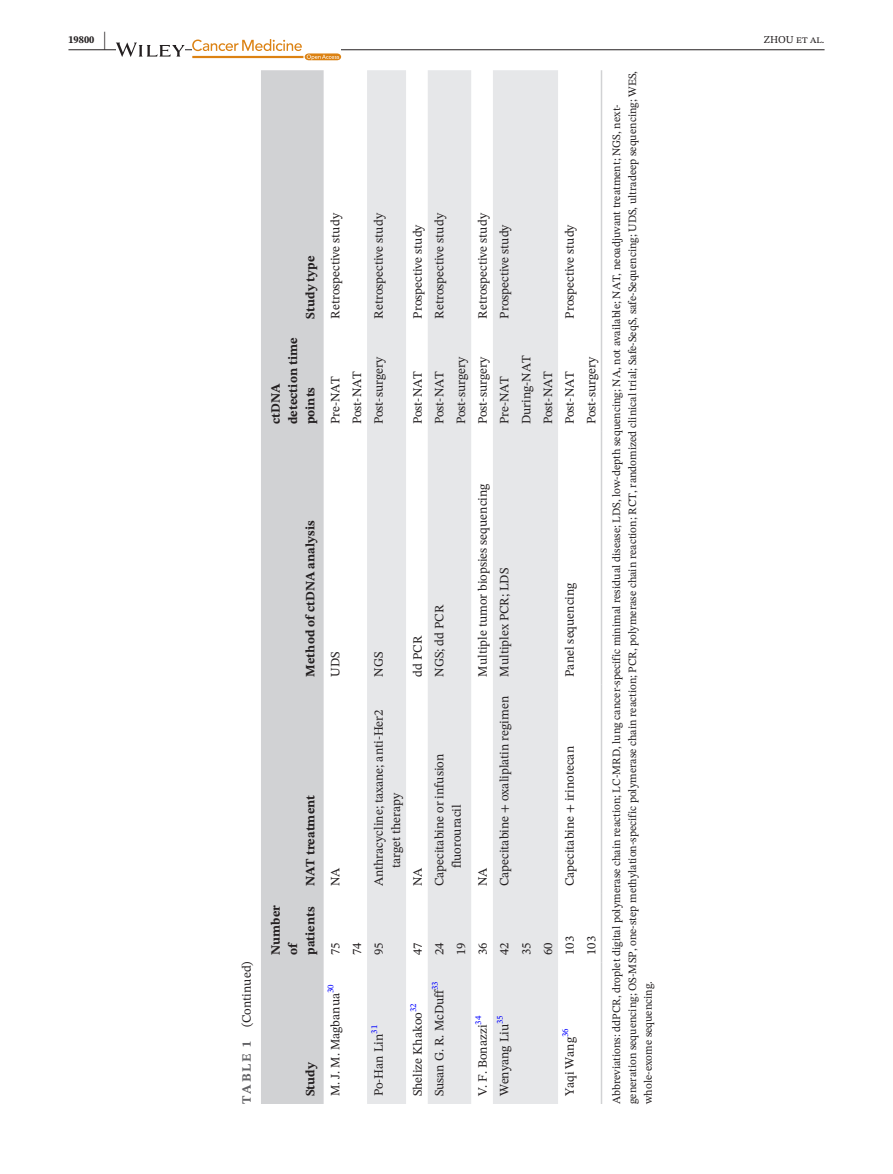
<style>
.page{position:relative;width:893px;height:1174px;background:#fff}
.page>*{position:absolute;margin:0;border:0;box-sizing:border-box;transform-origin:0 0}
.t1{font:12.75px/17.2px "STIX Two Text";color:#231f20}
.t2{font:700 12.75px/17.2px "STIX Two Text";color:#231f20}
.t3{font:11.25px/15.8px "STIX Two Text";color:#231f20}
.t4{font:10.5px "STIX Two Text";color:#231f20}
.t5{font:700 10.5px "STIX Two Text";color:#231f20}
.s1{font-size:21px}
.s2{font-weight:700;color:#636366}
.s3{font-family:"STIX"}
</style>
<div class="page">
<hr style="left:68px;top:49px;width:756px;height:1px;background:#231f20">
<svg style="left:116px;top:43px;width:69px;height:14px"></svg>
<svg style="left:192px;top:39px;width:149px;height:21px"></svg>
<div style="left:261px;top:70px;width:63px;height:1034px;background:#d1d2d4"></div>
<svg style="left:367px;top:70px;width:191px;height:1034px;fill:#e6e7e9"></svg>
<hr style="left:601px;top:962px;width:1px;height:142px;background:#d1d2d4">
<hr style="left:601px;top:894px;width:1px;height:68px;background:#d1d2d4">
<hr style="left:601px;top:684px;width:1px;height:210px;background:#d1d2d4">
<hr style="left:601px;top:432px;width:1px;height:252px;background:#d1d2d4">
<hr style="left:601px;top:326px;width:1px;height:106px;background:#d1d2d4">
<hr style="left:601px;top:70px;width:1px;height:256px;background:#d1d2d4">
<p class="t5" style="left:68px;top:32px;width:39px">19800 <span class="s1">|</span></p>
<p class="t4" style="left:764px;top:32px;width:62px">ZHOU et al.</p>
<p class="t1" style="left:238px;top:1104px;width:144px;rotate:-90deg"><span class="s2">TABLE 1</span> (Continued)</p>
<p class="t2" style="left:302px;top:318px;width:64px;rotate:-90deg">Study type</p>
<p class="t2" style="left:267px;top:424px;width:88px;rotate:-90deg">ctDNA detection time points</p>
<p class="t1" style="left:326px;top:318px;width:107px;rotate:-90deg">Retrospective study</p>
<p class="t1" style="left:370px;top:318px;width:107px;rotate:-90deg">Retrospective study</p>
<p class="t1" style="left:326px;top:424px;width:50px;rotate:-90deg">Pre-NAT</p>
<p class="t1" style="left:348px;top:424px;width:55px;rotate:-90deg">Post-NAT</p>
<p class="t1" style="left:370px;top:424px;width:69px;rotate:-90deg">Post-surgery</p>
<p class="t1" style="left:409px;top:318px;width:96px;rotate:-90deg">Prospective study</p>
<p class="t1" style="left:431px;top:318px;width:107px;rotate:-90deg">Retrospective study</p>
<p class="t1" style="left:474px;top:318px;width:107px;rotate:-90deg">Retrospective study</p>
<p class="t1" style="left:496px;top:318px;width:96px;rotate:-90deg">Prospective study</p>
<p class="t1" style="left:561px;top:318px;width:96px;rotate:-90deg">Prospective study</p>
<p class="t1" style="left:409px;top:424px;width:55px;rotate:-90deg">Post-NAT</p>
<p class="t1" style="left:431px;top:424px;width:55px;rotate:-90deg">Post-NAT</p>
<p class="t1" style="left:452px;top:424px;width:69px;rotate:-90deg">Post-surgery</p>
<p class="t1" style="left:474px;top:424px;width:69px;rotate:-90deg">Post-surgery</p>
<p class="t1" style="left:496px;top:424px;width:50px;rotate:-90deg">Pre-NAT</p>
<p class="t1" style="left:517px;top:424px;width:70px;rotate:-90deg">During-NAT</p>
<p class="t1" style="left:539px;top:424px;width:55px;rotate:-90deg">Post-NAT</p>
<p class="t1" style="left:561px;top:424px;width:55px;rotate:-90deg">Post-NAT</p>
<p class="t1" style="left:583px;top:424px;width:69px;rotate:-90deg">Post-surgery</p>
<p class="t2" style="left:302px;top:677px;width:158px;rotate:-90deg">Method of ctDNA analysis</p>
<p class="t2" style="left:302px;top:886px;width:93px;rotate:-90deg">NAT treatment</p>
<p class="t2" style="left:267px;top:955px;width:51px;rotate:-90deg">Number of patients</p>
<p class="t1" style="left:326px;top:677px;width:27px;rotate:-90deg">UDS</p>
<p class="t1" style="left:326px;top:886px;width:20px;rotate:-90deg">NA</p>
<p class="t1" style="left:370px;top:676px;width:27px;rotate:-90deg">NGS</p>
<p class="t1" style="left:409px;top:677px;width:43px;rotate:-90deg">dd PCR</p>
<p class="t1" style="left:431px;top:676px;width:74px;rotate:-90deg">NGS; dd PCR</p>
<p class="t1" style="left:370px;top:868px;width:160px;text-indent:-18px;rotate:-90deg">Anthracycline; taxane; anti-Her2 target therapy</p>
<p class="t1" style="left:409px;top:886px;width:20px;rotate:-90deg">NA</p>
<p class="t1" style="left:431px;top:868px;width:116px;text-indent:-18px;rotate:-90deg">Capecitabine or infusion fluorouracil</p>
<p class="t1" style="left:474px;top:677px;width:195px;rotate:-90deg">Multiple tumor biopsies sequencing</p>
<p class="t1" style="left:474px;top:886px;width:20px;rotate:-90deg">NA</p>
<p class="t1" style="left:496px;top:677px;width:110px;rotate:-90deg">Multiplex PCR; LDS</p>
<p class="t1" style="left:496px;top:886px;width:192px;rotate:-90deg">Capecitabine <span class="s3">+</span> oxaliplatin regimen</p>
<p class="t1" style="left:326px;top:955px;width:14px;rotate:-90deg">75</p>
<p class="t1" style="left:348px;top:955px;width:14px;rotate:-90deg">74</p>
<p class="t1" style="left:370px;top:955px;width:14px;rotate:-90deg">95</p>
<p class="t1" style="left:409px;top:955px;width:14px;rotate:-90deg">47</p>
<p class="t1" style="left:431px;top:955px;width:14px;rotate:-90deg">24</p>
<p class="t1" style="left:452px;top:954px;width:14px;rotate:-90deg">19</p>
<p class="t1" style="left:474px;top:955px;width:14px;rotate:-90deg">36</p>
<p class="t1" style="left:496px;top:955px;width:14px;rotate:-90deg">42</p>
<p class="t1" style="left:517px;top:955px;width:14px;rotate:-90deg">35</p>
<p class="t2" style="left:302px;top:1096px;width:36px;rotate:-90deg">Study</p>
<p class="t1" style="left:326px;top:1096px;width:114px;rotate:-90deg">M. J. M. Magbanua<sup>30</sup></p>
<p class="t1" style="left:370px;top:1096px;width:73px;rotate:-90deg">Po-Han Lin<sup>31</sup></p>
<p class="t1" style="left:409px;top:1096px;width:94px;rotate:-90deg">Shelize Khakoo<sup>32</sup></p>
<p class="t1" style="left:431px;top:1096px;width:117px;rotate:-90deg">Susan G. R. McDuff<sup>33</sup></p>
<p class="t1" style="left:474px;top:1096px;width:82px;rotate:-90deg">V. F. Bonazzi<sup>34</sup></p>
<p class="t1" style="left:496px;top:1096px;width:83px;rotate:-90deg">Wenyang Liu<sup>35</sup></p>
<p class="t1" style="left:561px;top:677px;width:96px;rotate:-90deg">Panel sequencing</p>
<p class="t1" style="left:561px;top:886px;width:142px;rotate:-90deg">Capecitabine <span class="s3">+</span> irinotecan</p>
<p class="t1" style="left:539px;top:955px;width:14px;rotate:-90deg">60</p>
<p class="t1" style="left:561px;top:955px;width:20px;rotate:-90deg">103</p>
<p class="t1" style="left:583px;top:955px;width:20px;rotate:-90deg">103</p>
<p class="t1" style="left:561px;top:1096px;width:70px;rotate:-90deg">Yaqi Wang<sup>36</sup></p>
<p class="t3" style="left:609px;top:1104px;width:1034px;rotate:-90deg">Abbreviations: ddPCR, droplet digital polymerase chain reaction; LC-MRD, lung cancer-specific minimal residual disease; LDS, low-depth sequencing; NA, not available; NAT, neoadjuvant treatment; NGS, next&shy;generation sequencing; OS-MSP, one-step methylation-specific polymerase chain reaction; PCR, polymerase chain reaction; RCT, randomized clinical trial; Safe-SeqS, safe-Sequencing; UDS, ultradeep sequencing; WES, whole-exome sequencing.</p>
</div>
